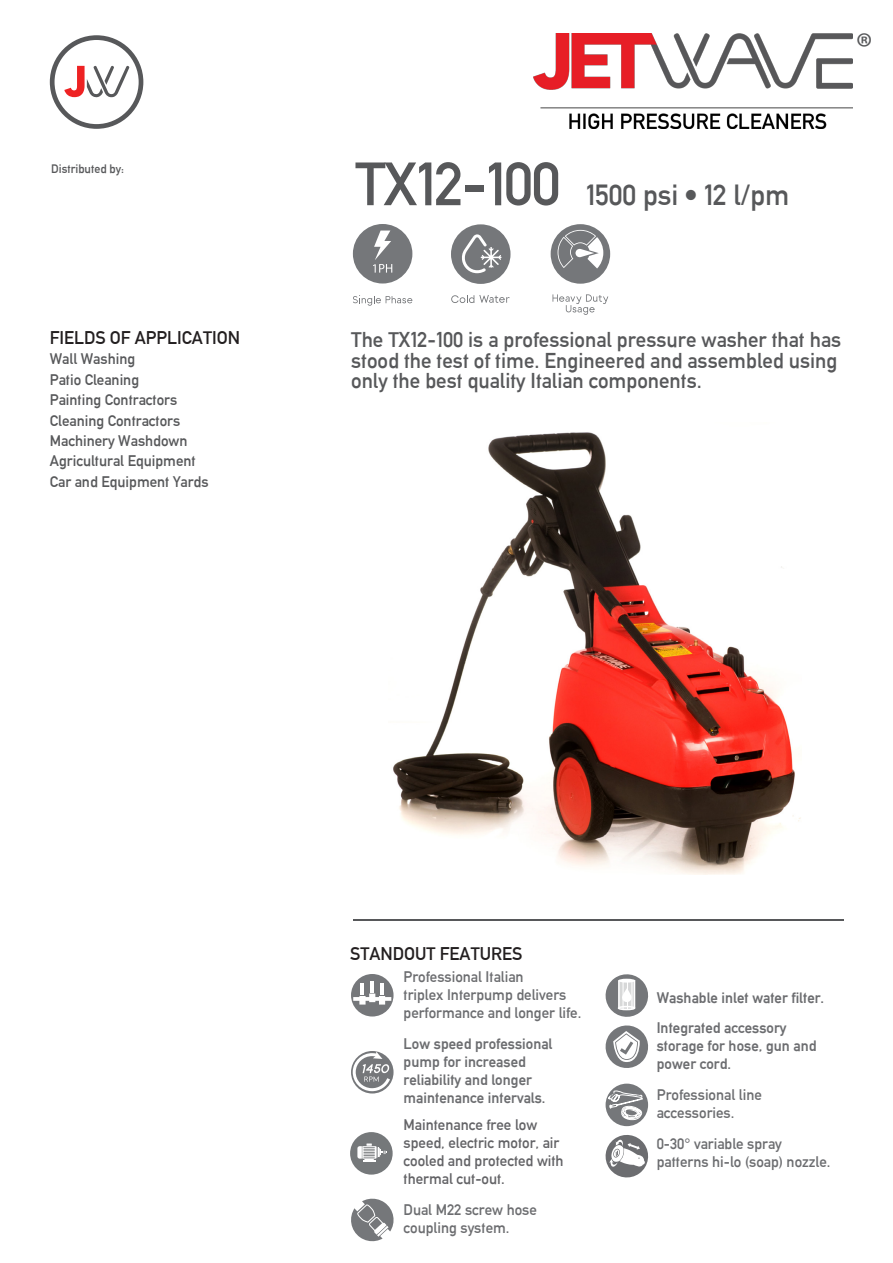
<style>
.page{position:relative;width:893px;height:1263px;background:#fff}
.page>*{position:absolute;margin:0;border:0;box-sizing:border-box;transform-origin:0 0}
.Body{font:40.5px "Myriad Pro";color:#57585a}
.t1{font:28.5px "Alte DIN1451 Mittelschrift";color:#57585a}
.Body-2{font:21px/20.4px "Alte DIN1451 Mittelschrift";color:#57585a}
.Sub_Head{font:18px "Alte DIN1451 Mittelschrift";color:#231f20}
.t2{font:15px/18px "Alte DIN1451 Mittelschrift";color:#6c6d70}
.t3{font:15px/18px "Alte DIN1451 Mittelschriftgepraegt";color:#6c6d70}
.Body-3{font:15px/20.4px "Alte DIN1451 Mittelschrift";color:#57585a}
.t4{font:15px/18px "Alte DIN1451 Mittelschrift";color:#636366}
.Body-4{font:12px "Alte DIN1451 Mittelschrift";color:#57585a}
.s1{font-size:60px}
.s2{font-family:"Helvetica Neue LT Std";font-stretch:condensed}
</style>
<div class="page">
<img style="left:393px;top:432px;width:408px;height:443px">
<hr style="left:353px;top:919px;width:491px;height:2px;background:#57585a">
<svg style="left:606px;top:1083px;width:42px;height:43px"></svg>
<div style="left:351px;top:974px;width:43px;height:42px;background:#75777a;border-radius:50%"></div>
<svg style="left:353px;top:981px;width:38px;height:23px"></svg>
<svg style="left:351px;top:1198px;width:43px;height:44px"></svg>
<img style="left:534px;top:33px;width:319px;height:96px">
<svg style="left:50px;top:35px;width:93px;height:94px"></svg>
<svg style="left:451px;top:295px;width:59px;height:8px"></svg>
<svg style="left:451px;top:224px;width:59px;height:60px"></svg>
<svg style="left:605px;top:974px;width:44px;height:94px"></svg>
<svg style="left:353px;top:224px;width:59px;height:59px"></svg>
<svg style="left:353px;top:295px;width:59px;height:11px"></svg>
<svg style="left:351px;top:1051px;width:43px;height:42px"></svg>
<svg style="left:354px;top:1052px;width:38px;height:40px"></svg>
<svg style="left:552px;top:294px;width:56px;height:21px"></svg>
<svg style="left:551px;top:224px;width:59px;height:60px"></svg>
<svg style="left:605px;top:1090px;width:44px;height:88px"></svg>
<div style="left:350px;top:1132px;width:43px;height:42px;background:#75787a;border-radius:50%"></div>
<svg style="left:357px;top:1143px;width:30px;height:19px"></svg>
<p class="Body-4" style="left:51px;top:161px;width:74px">Distributed by:</p>
<p class="Sub_Head" style="left:50px;top:327px;width:192px">FIELDS OF APPLICATION</p>
<p class="Body-3" style="left:50px;top:349px;width:87px">Wall Washing</p>
<p class="Body-3" style="left:50px;top:369px;width:91px">Patio Cleaning</p>
<p class="Body-3" style="left:50px;top:390px;width:129px">Painting Contractors</p>
<p class="Body-3" style="left:50px;top:410px;width:132px">Cleaning Contractors</p>
<p class="Body-3" style="left:50px;top:430px;width:147px">Machinery Washdown<br>Agricultural Equipment</p>
<p class="Body-3" style="left:50px;top:471px;width:160px">Car and Equipment Yards</p>
<p class="t1" style="left:355px;top:178px;width:435px"><span class="s1">TX12-100</span> 1500 psi • 12 l/pm</p>
<p class="Body" style="left:856px;top:22px;width:18px">®</p>
<p class="Body-2" style="left:351px;top:329px;width:492px">The TX12-100 is a professional pressure washer that has stood the test of time. Engineered and assembled using only the best quality Italian components.</p>
<p class="Sub_Head" style="left:350px;top:942px;width:174px">STANDOUT FEATURES</p>
<p class="t2" style="left:404px;top:967px;width:179px">Professional Italian<br>triplex Interpump delivers performance and longer life.</p>
<p class="t3" style="left:404px;top:1034px;width:150px">Low speed professional pump for increased reliability and longer maintenance intervals.</p>
<p class="t4" style="left:404px;top:1116px;width:162px">Maintenance free low speed, electric motor, air cooled and protected with thermal cut-out.</p>
<p class="t2" style="left:404px;top:1201px;width:135px">Dual M22 screw hose coupling system.</p>
<p class="t3" style="left:657px;top:988px;width:169px">Washable inlet water filter.</p>
<p class="t3" style="left:657px;top:1019px;width:161px">Integrated accessory storage for hose, gun and power cord.</p>
<p class="t2" style="left:657px;top:1086px;width:107px">Professional line accessories.</p>
<p class="t2" style="left:657px;top:1134px;width:175px">0-30<span class="s2">°</span> variable spray patterns hi-lo (soap) nozzle.</p>
</div>
